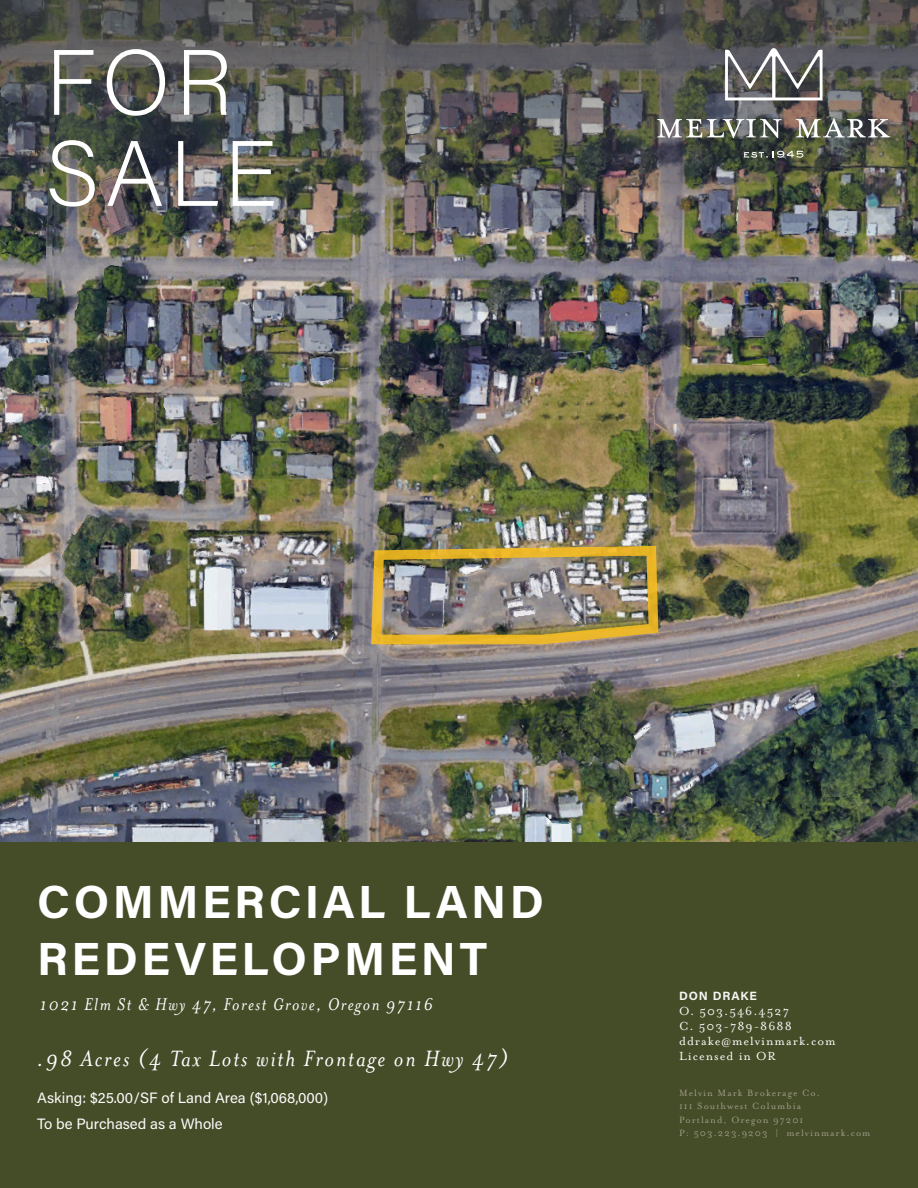
<style>
.page{position:relative;width:918px;height:1188px;background:#fff}
.page>*{position:absolute;margin:0;border:0;box-sizing:border-box;transform-origin:0 0}
.text{font:200 92.55px "Acumin Pro";letter-spacing:.05em;color:#fff}
.text-2{font:700 46.5px/57px "Acumin Pro";letter-spacing:.075em;color:#fff}
.text-3{font:italic 25.5px "Mrs Eaves OT";letter-spacing:.075em;color:#fff}
.text-4{font:italic 19.5px "Mrs Eaves OT";letter-spacing:.075em;color:#fff}
.text-5{font:15px "Acumin Pro";color:#fbfbf9}
.t1{font:13.5px "Mrs Eaves OT";letter-spacing:.075em;color:#fbfbf9}
.t2{font:700 12px "Acumin Pro";letter-spacing:.075em;color:#f5f6f1}
.t3{font:10.5px "Mrs Eaves OT";letter-spacing:.1em;color:#9e9d89}
</style>
<div class="page">
<img style="left:0;top:234px;width:918px;height:608px">
<img style="left:0;top:0;width:918px;height:234px">
<div style="left:0;top:842px;width:918px;height:346px;background:#454c28"></div>
<svg style="left:657px;top:119px;width:125px;height:19px"></svg>
<svg style="left:796px;top:118px;width:94px;height:20px"></svg>
<svg style="left:744px;top:151px;width:59px;height:7px"></svg>
<svg style="left:725px;top:48px;width:98px;height:52px"></svg>
<img style="left:370px;top:544px;width:290px;height:102px">
<p class="text" style="left:45px;top:19px;width:190px">FOR</p>
<p class="text" style="left:45px;top:110px;width:234px">SALE</p>
<p class="text-2" style="left:37px;top:871px;width:508px">COMMERCIAL LAND<br>REDEVELOPMENT</p>
<p class="text-4" style="left:40px;top:994px;width:395px">1021 Elm St &amp; Hwy 47, Forest Grove, Oregon 97116</p>
<p class="text-3" style="left:37px;top:1045px;width:473px">.98 Acres (4 Tax Lots with Frontage on Hwy 47)</p>
<p class="text-5" style="left:37px;top:1087px;width:292px">Asking: $25.00/SF of Land Area ($1,068,000)</p>
<p class="text-5" style="left:37px;top:1114px;width:187px">To be Purchased as a Whole</p>
<p class="t2" style="left:679px;top:988px;width:79px">DON DRAKE</p>
<p class="t1" style="left:679px;top:1004px;width:111px">O. 503.546.4527</p>
<p class="t1" style="left:679px;top:1019px;width:114px">C. 503-789-8688</p>
<p class="t1" style="left:679px;top:1034px;width:158px">ddrake@melvinmark.com</p>
<p class="t1" style="left:679px;top:1049px;width:98px">Licensed in OR</p>
<p class="t3" style="left:679px;top:1087px;width:142px">Melvin Mark Brokerage Co.</p>
<p class="t3" style="left:679px;top:1100px;width:123px">111 Southwest Columbia</p>
<p class="t3" style="left:679px;top:1114px;width:126px">Portland, Oregon 97201</p>
<p class="t3" style="left:679px;top:1127px;width:193px">P: 503.223.9203 | melvinmark.com</p>
</div>
